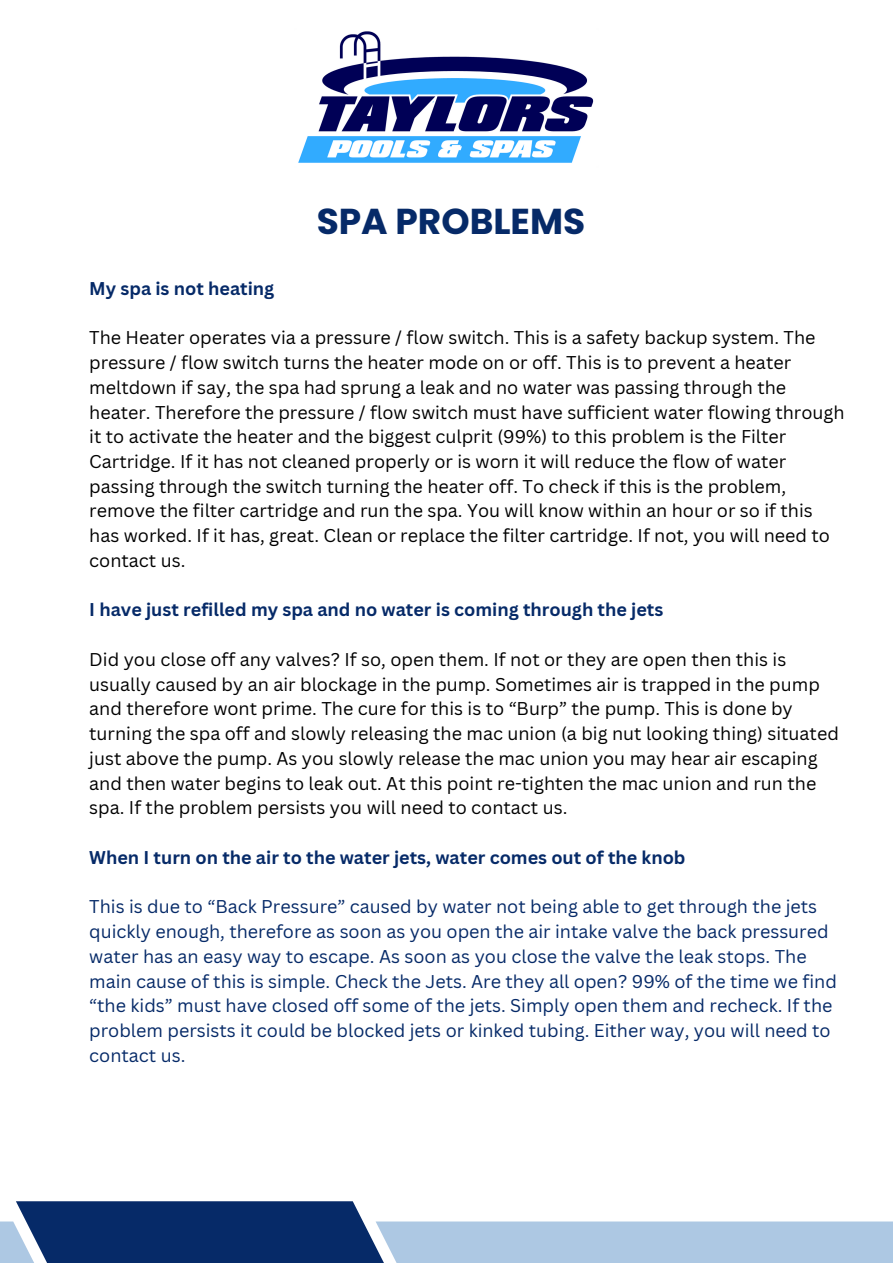
<style>
.page{position:relative;width:893px;height:1264px;background:#fff}
.page>*{position:absolute;margin:0;border:0;box-sizing:border-box;transform-origin:0 0}
.t1{font:700 36px "Poppins";color:#062a68}
.t2{font:18px/24.8px "Canva Sans";color:#000}
.t3{font:18px/24.8px "Canva Sans";color:#062a68}
.t4{font:700 18px "Canva Sans";color:#062a68}
</style>
<div class="page">
<svg style="left:0;top:1201px;width:892px;height:61px"></svg>
<img style="left:298px;top:31px;width:296px;height:132px">
<p class="t1" style="left:317px;top:196px;width:270px">SPA PROBLEMS</p>
<p class="t4" style="left:89px;top:275px;width:186px">My spa is not heating</p>
<p class="t2" style="left:89px;top:325px;width:756px">The Heater operates via a pressure / flow switch. This is a safety backup system. The pressure / flow switch turns the heater mode on or off. This is to prevent a heater meltdown if say, the spa had sprung a leak and no water was passing through the heater. Therefore the pressure / flow switch must have sufficient water flowing through it to activate the heater and the biggest culprit (99%) to this problem is the Filter Cartridge. If it has not cleaned properly or is worn it will reduce the flow of water passing through the switch turning the heater off. To check if this is the problem, remove the filter cartridge and run the spa. You will know within an hour or so if this has worked. If it has, great. Clean or replace the filter cartridge. If not, you will need to contact us.</p>
<p class="t4" style="left:89px;top:597px;width:575px">I have just refilled my spa and no water is coming through the jets</p>
<p class="t2" style="left:89px;top:646px;width:751px">Did you close off any valves? If so, open them. If not or they are open then this is usually caused by an air blockage in the pump. Sometimes air is trapped in the pump and therefore wont prime. The cure for this is to “Burp” the pump. This is done by turning the spa off and slowly releasing the mac union (a big nut looking thing) situated just above the pump. As you slowly release the mac union you may hear air escaping and then water begins to leak out. At this point re-tighten the mac union and run the spa. If the problem persists you will need to contact us.</p>
<p class="t4" style="left:89px;top:844px;width:597px">When I turn on the air to the water jets, water comes out of the knob</p>
<p class="t3" style="left:89px;top:894px;width:749px">This is due to “Back Pressure” caused by water not being able to get through the jets quickly enough, therefore as soon as you open the air intake valve the back pressured water has an easy way to escape. As soon as you close the valve the leak stops. The main cause of this is simple. Check the Jets. Are they all open? 99% of the time we find “the kids” must have closed off some of the jets. Simply open them and recheck. If the problem persists it could be blocked jets or kinked tubing. Either way, you will need to contact us.</p>
</div>
